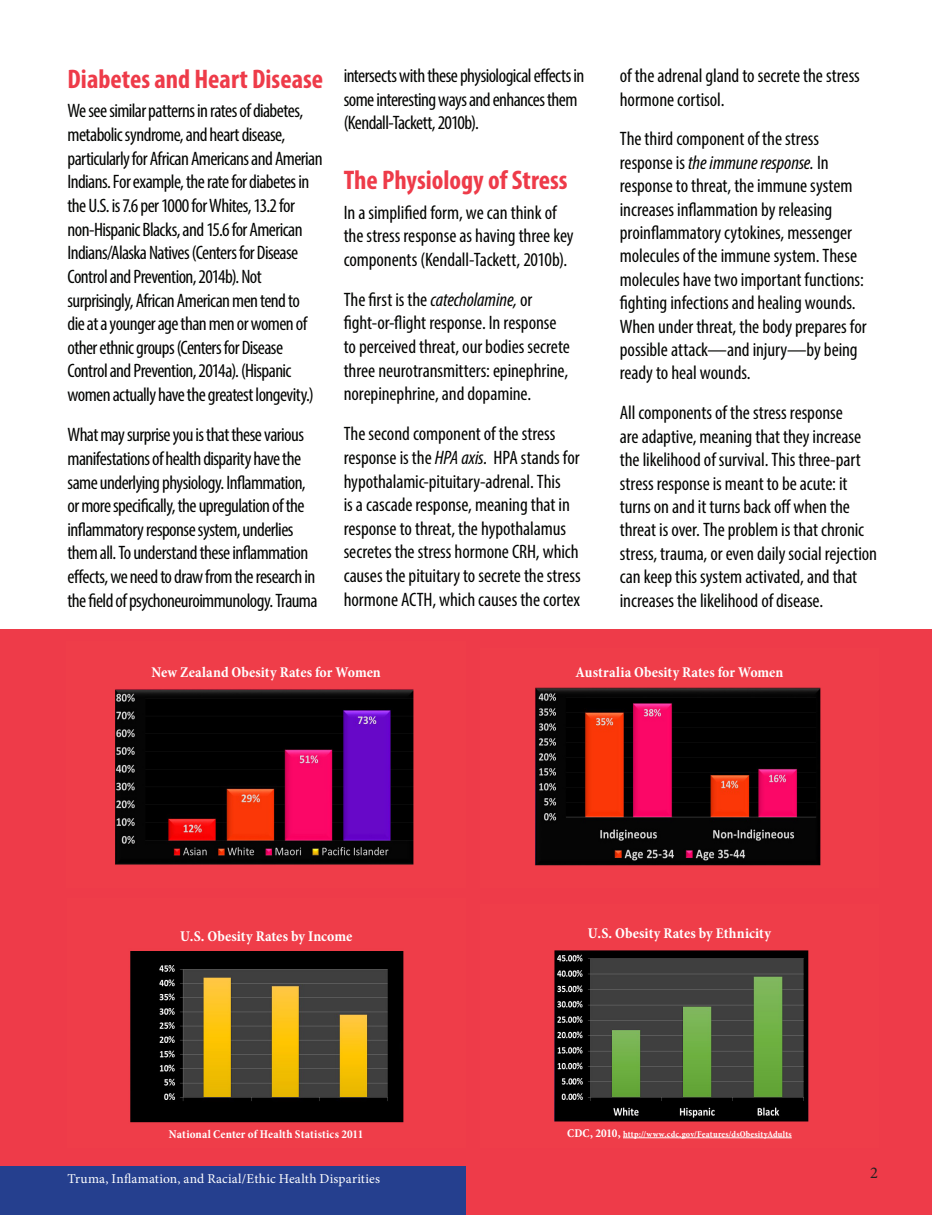
<style>
.page{position:relative;width:932px;height:1215px;background:#fff}
.page>*{position:absolute;margin:0;border:0;box-sizing:border-box;transform-origin:0 0}
.New_subtitle{font:700 condensed 27px "Myriad Pro";color:#ee3b49}
.Body{font:condensed 19.5px/23.4px "Myriad Pro";letter-spacing:-.005em;color:#040503}
.Body-2{font:condensed 19.5px/23.7px "Myriad Pro";letter-spacing:-.03em;color:#040503}
.t1{font:16.5px "Minion Pro";color:#231f20}
.t2{font:700 condensed 15px "Minion Pro";letter-spacing:.005em;color:#fff}
.t3{font:13.5px "Minion Pro";letter-spacing:.015em;color:#fff}
.t4{font:700 condensed 12px "Minion Pro";letter-spacing:.01em;color:#fff}
.t5{font:700 condensed 9px "Minion Pro";letter-spacing:.025em;color:#fff}
.s1{font-style:italic}
.s2{font-size:12px}
</style>
<div class="page">
<div style="left:0;top:629px;width:932px;height:586px;background:#ee3b49"></div>
<img style="left:130px;top:951px;width:274px;height:172px">
<img style="left:115px;top:689px;width:299px;height:176px">
<img style="left:535px;top:687px;width:286px;height:179px">
<img style="left:554px;top:950px;width:255px;height:189px">
<hr style="left:623px;top:1138px;width:168px;height:1px;background:#fff">
<div style="left:0;top:1166px;width:465px;height:49px;background:#253f8e"></div>
<p class="New_subtitle" style="left:68px;top:62px;width:257px">Diabetes and Heart Disease</p>
<p class="Body-2" style="left:68px;top:99px;width:256px">We see similar patterns in rates of diabetes, metabolic syndrome, and heart disease, particularly for African Americans and Amerian Indians. For example, the rate for diabetes in the U.S. is 7.6 per 1000 for Whites, 13.2 for non-Hispanic Blacks, and 15.6 for American Indians/Alaska Natives (Centers for Disease Control and Prevention, 2014b). Not surprisingly, African American men tend to<br>die at a younger age than men or women of other ethnic groups (Centers for Disease Control and Prevention, 2014a). (Hispanic women actually have the greatest longevity.)</p>
<p class="Body-2" style="left:68px;top:423px;width:251px">What may surprise you is that these various manifestations of health disparity have the same underlying physiology. Inflammation, or more specifically, the upregulation of the inflammatory response system, underlies them all. To understand these inflammation effects, we need to draw from the research in the field of psychoneuroimmunology. Trauma</p>
<p class="Body-2" style="left:344px;top:64px;width:242px">intersects with these physiological effects in some interesting ways and enhances them (Kendall-Tackett, 2010b).</p>
<p class="New_subtitle" style="left:344px;top:163px;width:225px">The Physiology of Stress</p>
<p class="Body" style="left:344px;top:200px;width:231px">In a simplified form, we can think of the stress response as having three key components (Kendall-Tackett, 2010b).</p>
<p class="Body" style="left:344px;top:287px;width:228px">The first is the <span class="s1">catecholamine,</span> or fight-or-flight response. In response to perceived threat, our bodies secrete three neurotransmitters: epinephrine, norepinephrine, and dopamine.</p>
<p class="Body" style="left:344px;top:422px;width:238px">The second component of the stress response is the <span class="s1">HPA axis.</span> HPA stands for hypothalamic-pituitary-adrenal. This<br>is a cascade response, meaning that in response to threat, the hypothalamus secretes the stress hormone CRH, which causes the pituitary to secrete the stress hormone ACTH, which causes the cortex</p>
<p class="Body" style="left:620px;top:64px;width:242px">of the adrenal gland to secrete the stress hormone cortisol.</p>
<p class="Body" style="left:620px;top:127px;width:248px">The third component of the stress response is <span class="s1">the immune response.</span> In response to threat, the immune system increases inflammation by releasing proinflammatory cytokines, messenger molecules of the immune system. These molecules have two important functions: fighting infections and healing wounds.<br>When under threat, the body prepares for possible attack—and injury—by being ready to heal wounds.</p>
<p class="Body" style="left:620px;top:401px;width:259px">All components of the stress response<br>are adaptive, meaning that they increase the likelihood of survival. This three-part stress response is meant to be acute: it turns on and it turns back off when the threat is over. The problem is that chronic stress, trauma, or even daily social rejection can keep this system activated, and that increases the likelihood of disease.</p>
<p class="t2" style="left:151px;top:662px;width:231px">New Zealand Obesity Rates for Women</p>
<p class="t2" style="left:575px;top:662px;width:209px">Australia Obesity Rates for Women</p>
<p class="t2" style="left:180px;top:926px;width:174px">U.S. Obesity Rates by Income</p>
<p class="t2" style="left:588px;top:922px;width:184px">U.S. Obesity Rates by Ethnicity</p>
<p class="t4" style="left:169px;top:1126px;width:196px">National Center of Health Statistics 2011</p>
<p class="t5" style="left:567px;top:1128px;width:226px"><span class="s2">CDC, 2010,</span> http://www.cdc.gov/Features/dsObesityAdults</p>
<p class="t3" style="left:67px;top:1169px;width:314px">Truma, Inflamation, and Racial/Ethic Health Disparities</p>
<p class="t1" style="left:870px;top:1162px;width:9px">2</p>
</div>
